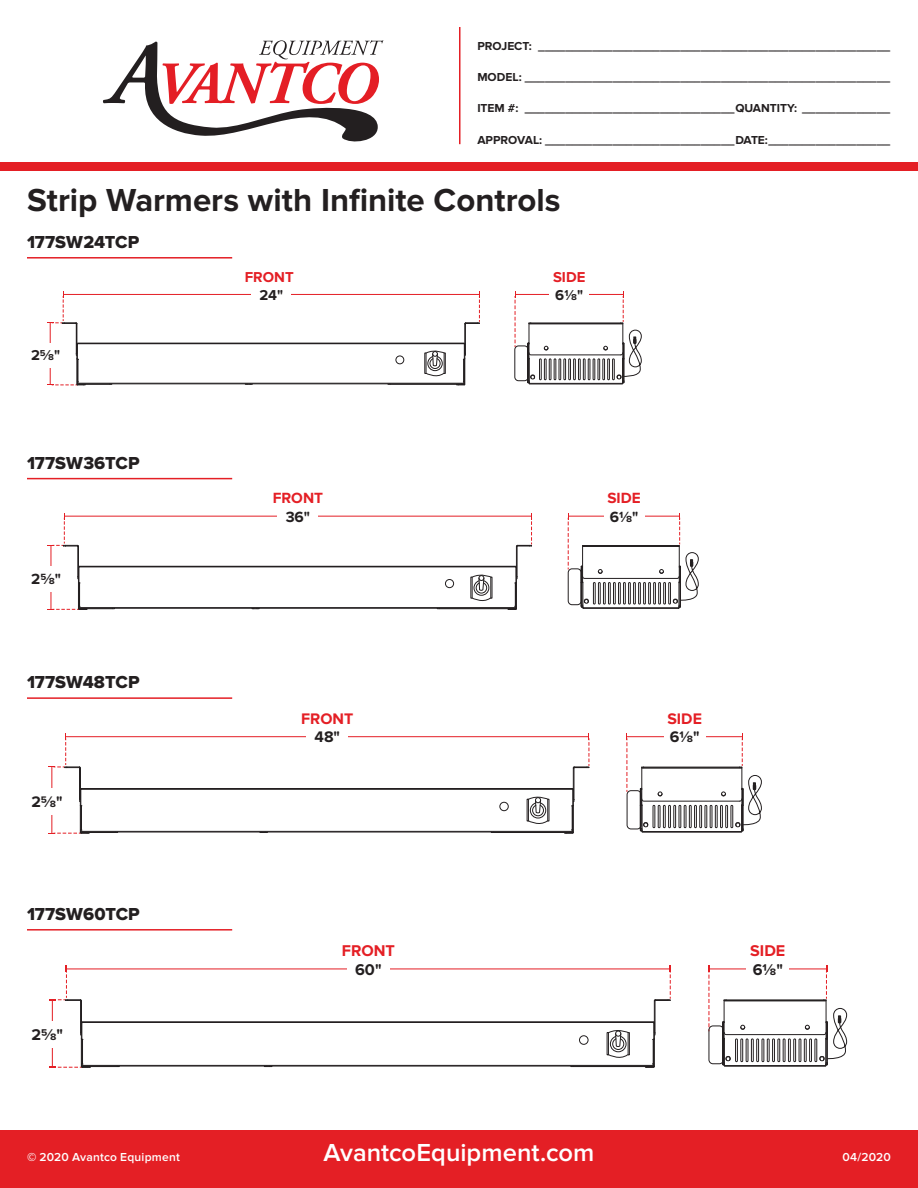
<style>
.page{position:relative;width:918px;height:1188px;background:#fff}
.page>*{position:absolute;margin:0;border:0;box-sizing:border-box;transform-origin:0 0}
.t1{font:700 33px "Proxima Nova";color:#231f20}
.t2{font:600 25.5px "Proxima Nova";color:#fff}
.t3{font:18px "Proxima Nova Extrabld";color:#231f20}
.t4{font:700 16.2px "Proxima Nova";color:#231f20}
.t5{font:700 16.2px "Proxima Nova";color:#e41f25}
.t6{font:700 15.9px "Proxima Nova";color:#231f20}
.t7{font:700 15.9px "Proxima Nova";color:#e41f25}
.t8{font:700 15.3px "Proxima Nova";color:#231f20}
.t9{font:700 15.3px "Proxima Nova";color:#e41f25}
.t10{font:700 14.85px "Proxima Nova";color:#231f20}
.t11{font:700 14.85px "Proxima Nova";color:#e41f25}
.t12{font:700 12px "Proxima Nova";color:#231f20}
.t13{font:600 12px "Proxima Nova";letter-spacing:.015em;color:#fff}
.s1{font-weight:900}
</style>
<div class="page">
<div style="left:0;top:1131px;width:918px;height:57px;background:#e41f25"></div>
<div style="left:0;top:162px;width:918px;height:8px;background:#e41f25"></div>
<hr style="left:459px;top:27px;width:1px;height:117px;background:#e41f25">
<svg style="left:103px;top:40px;width:280px;height:102px"></svg>
<hr style="left:27px;top:257px;width:205px;height:2px;background:#e41f25">
<hr style="left:515px;top:294px;width:108px;height:1px;background:#e41f25">
<svg style="left:515px;top:291px;width:1px;height:56px"></svg>
<svg style="left:47px;top:291px;width:433px;height:95px"></svg>
<div style="left:515px;top:346px;width:13px;height:35px;border:1px solid #231f20;border-radius:4px"></div>
<svg style="left:527px;top:291px;width:115px;height:93px"></svg>
<hr style="left:27px;top:478px;width:205px;height:1px;background:#e41f25">
<hr style="left:568px;top:516px;width:112px;height:1px;background:#e41f25">
<svg style="left:568px;top:513px;width:1px;height:56px"></svg>
<div style="left:583px;top:607px;width:96px;height:2px;border:1px solid #231f20"></div>
<svg style="left:48px;top:513px;width:484px;height:97px"></svg>
<div style="left:568px;top:569px;width:13px;height:36px;border:1px solid #231f20;border-radius:4px"></div>
<svg style="left:580px;top:513px;width:119px;height:95px"></svg>
<hr style="left:27px;top:697px;width:205px;height:2px;background:#e41f25">
<hr style="left:627px;top:736px;width:116px;height:1px;background:#e41f25">
<svg style="left:626px;top:733px;width:1px;height:59px"></svg>
<svg style="left:641px;top:733px;width:102px;height:35px"></svg>
<div style="left:641px;top:767px;width:101px;height:1px;border:1px solid #231f20"></div>
<hr style="left:641px;top:768px;width:1px;height:31px;background:#231f20">
<hr style="left:742px;top:768px;width:1px;height:31px;background:#231f20">
<svg style="left:49px;top:733px;width:541px;height:101px"></svg>
<div style="left:627px;top:790px;width:14px;height:39px;border:1px solid #231f20;border-radius:4px"></div>
<svg style="left:639px;top:774px;width:123px;height:58px"></svg>
<hr style="left:27px;top:929px;width:205px;height:2px;background:#e41f25">
<hr style="left:709px;top:968px;width:118px;height:1px;background:#e41f25">
<svg style="left:708px;top:966px;width:1px;height:65px"></svg>
<svg style="left:723px;top:966px;width:104px;height:35px"></svg>
<div style="left:724px;top:1000px;width:102px;height:1px;border:1px solid #231f20"></div>
<hr style="left:724px;top:1001px;width:1px;height:31px;background:#231f20">
<hr style="left:826px;top:1001px;width:1px;height:31px;background:#231f20">
<svg style="left:49px;top:966px;width:622px;height:102px"></svg>
<div style="left:709px;top:1026px;width:15px;height:38px;border:1px solid #231f20;border-radius:4px"></div>
<svg style="left:722px;top:1007px;width:126px;height:59px"></svg>
<p class="t12" style="left:477px;top:39px;width:414px">PROJECT: ____________________________________________________</p>
<p class="t12" style="left:477px;top:70px;width:414px">MODEL: ______________________________________________________</p>
<p class="t12" style="left:477px;top:101px;width:414px">ITEM #: _______________________________QUANTITY: _____________</p>
<p class="t12" style="left:477px;top:133px;width:414px">APPROVAL: ____________________________DATE:__________________</p>
<h1 class="t1" style="left:27px;top:181px;width:535px">Strip Warmers with Infinite Controls</h1>
<h3 class="t3" style="left:27px;top:232px;width:114px">177SW24TCP</h3>
<p class="t11" style="left:245px;top:269px;width:50px">FRONT</p>
<p class="t11" style="left:553px;top:269px;width:34px">SIDE</p>
<p class="t10" style="left:31px;top:346px;width:31px">25⁄8"</p>
<h3 class="t3" style="left:27px;top:453px;width:114px">177SW36TCP</h3>
<p class="t8" style="left:31px;top:570px;width:32px">25⁄8"</p>
<h3 class="t3" style="left:27px;top:672px;width:114px">177SW48TCP</h3>
<h3 class="t6" style="left:31px;top:792px;width:33px">25⁄8"</h3>
<h3 class="t3" style="left:27px;top:904px;width:114px">177SW60TCP</h3>
<h3 class="t4" style="left:31px;top:1025px;width:33px">25⁄8"</h3>
<p class="t10" style="left:259px;top:286px;width:25px">24"</p>
<p class="t10" style="left:555px;top:286px;width:29px">61⁄8"</p>
<p class="t9" style="left:273px;top:490px;width:52px">FRONT</p>
<p class="t9" style="left:607px;top:490px;width:35px">SIDE</p>
<p class="t8" style="left:286px;top:508px;width:26px">36"</p>
<p class="t8" style="left:610px;top:508px;width:30px">61⁄8"</p>
<h3 class="t7" style="left:301px;top:709px;width:54px">FRONT</h3>
<h3 class="t7" style="left:667px;top:709px;width:36px">SIDE</h3>
<h3 class="t6" style="left:315px;top:728px;width:27px">48"</h3>
<h3 class="t6" style="left:670px;top:728px;width:31px">61⁄8"</h3>
<h3 class="t5" style="left:342px;top:941px;width:55px">FRONT</h3>
<h3 class="t5" style="left:750px;top:941px;width:37px">SIDE</h3>
<h3 class="t4" style="left:355px;top:960px;width:28px">60"</h3>
<h3 class="t4" style="left:753px;top:960px;width:32px">61⁄8"</h3>
<p class="t13" style="left:27px;top:1150px;width:154px"><span class="s1">©</span> 2020 Avantco Equipment</p>
<h2 class="t2" style="left:324px;top:1138px;width:272px">AvantcoEquipment.com</h2>
<p class="t13" style="left:843px;top:1150px;width:50px">04/2020</p>
</div>
